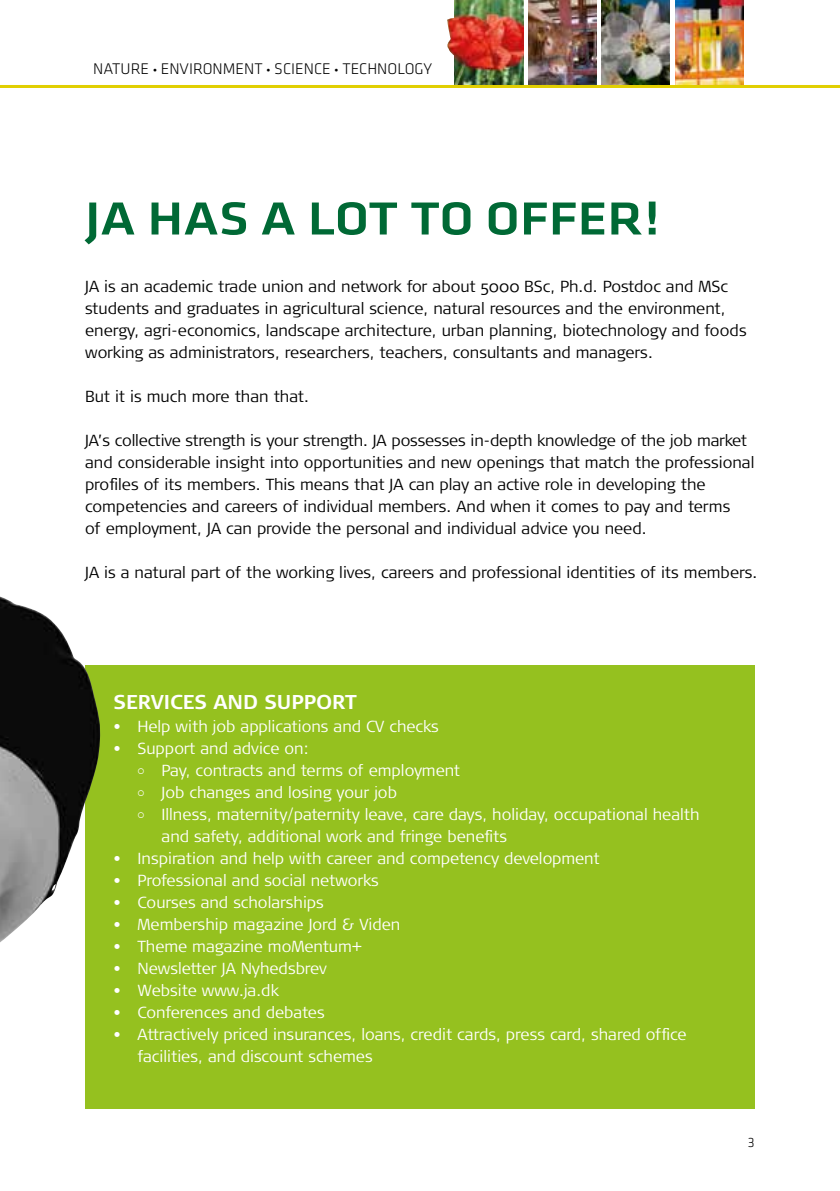
<style>
.page{position:relative;width:840px;height:1191px;background:#fff}
.page>*{position:absolute;margin:0;border:0;box-sizing:border-box;transform-origin:0 0}
.t1{font:500 48px "Klavika";color:#006935;scale:1.15 1}
.t2{font:700 20px "Signa Normal";color:#fff}
.t3{font:300 16px/22px "Signa Normal";color:#000}
.t4{font:300 16px/22px "Signa Normal";color:#fff}
.t5{font:300 16px "Klavika";color:#000}
.t6{font:300 14px "Klavika";color:#000}
.s1{font-size:12px}
</style>
<div class="page">
<div style="left:85px;top:665px;width:669px;height:443px;background:#95c11f"></div>
<img style="left:0;top:596px;width:101px;height:346px">
<img style="left:528px;top:0;width:68px;height:85px">
<img style="left:454px;top:0;width:69px;height:85px">
<img style="left:447px;top:16px;width:43px;height:69px">
<img style="left:601px;top:0;width:68px;height:85px">
<img style="left:675px;top:0;width:67px;height:85px">
<hr style="left:0;top:85px;width:839px;height:3px;background:#e1cf00">
<p class="t5" style="left:93px;top:59px;width:340px">NATURE <span class="s1">•</span> ENVIRONMENT <span class="s1">•</span> SCIENCE <span class="s1">•</span> TECHNOLOGY</p>
<h1 class="t1" style="left:85px;top:186px;width:501px">JA HAS A LOT TO OFFER!</h1>
<p class="t3" style="left:85px;top:276px;width:662px">JA is an academic trade union and network for about 5000 BSc, Ph.d. Postdoc and MSc students and graduates in agricultural science, natural resources and the environment, energy, agri-economics, landscape architecture, urban planning, biotechnology and foods working as administrators, researchers, teachers, consultants and managers.</p>
<p class="t3" style="left:85px;top:386px;width:225px">But it is much more than that.</p>
<p class="t3" style="left:85px;top:430px;width:670px">JA’s collective strength is your strength. JA possesses in-depth knowledge of the job market and considerable insight into opportunities and new openings that match the professional profiles of its members. This means that JA can play an active role in developing the competencies and careers of individual members. And when it comes to pay and terms<br>of employment, JA can provide the personal and individual advice you need.</p>
<p class="t3" style="left:85px;top:562px;width:673px">JA is a natural part of the working lives, careers and professional identities of its members.</p>
<p class="t2" style="left:113px;top:690px;width:245px">SERVICES AND SUPPORT</p>
<p class="t4" style="left:113px;top:716px;width:327px">• Help with job applications and CV checks</p>
<p class="t4" style="left:113px;top:738px;width:196px">• Support and advice on:</p>
<p class="t4" style="left:137px;top:760px;width:324px">○ Pay, contracts and terms of employment</p>
<p class="t4" style="left:137px;top:782px;width:261px">○ Job changes and losing your job</p>
<p class="t4" style="left:161px;top:804px;width:539px;text-indent:-24px">○ Illness, maternity/paternity leave, care days, holiday, occupational health and safety, additional work and fringe benefits</p>
<p class="t4" style="left:113px;top:848px;width:487px">• Inspiration and help with career and competency development</p>
<p class="t4" style="left:113px;top:870px;width:267px">• Professional and social networks</p>
<p class="t4" style="left:113px;top:892px;width:212px">• Courses and scholarships</p>
<p class="t4" style="left:113px;top:914px;width:288px">• Membership magazine Jord &amp; Viden</p>
<p class="t4" style="left:113px;top:936px;width:249px">• Theme magazine moMentum+</p>
<p class="t4" style="left:113px;top:958px;width:215px">• Newsletter JA Nyhedsbrev</p>
<p class="t4" style="left:113px;top:980px;width:167px">• Website www.ja.dk</p>
<p class="t4" style="left:113px;top:1002px;width:213px">• Conferences and debates</p>
<p class="t4" style="left:137px;top:1024px;width:550px;text-indent:-24px">• Attractively priced insurances, loans, credit cards, press card, shared office facilities, and discount schemes</p>
<p class="t6" style="left:747px;top:1134px;width:8px">3</p>
</div>
